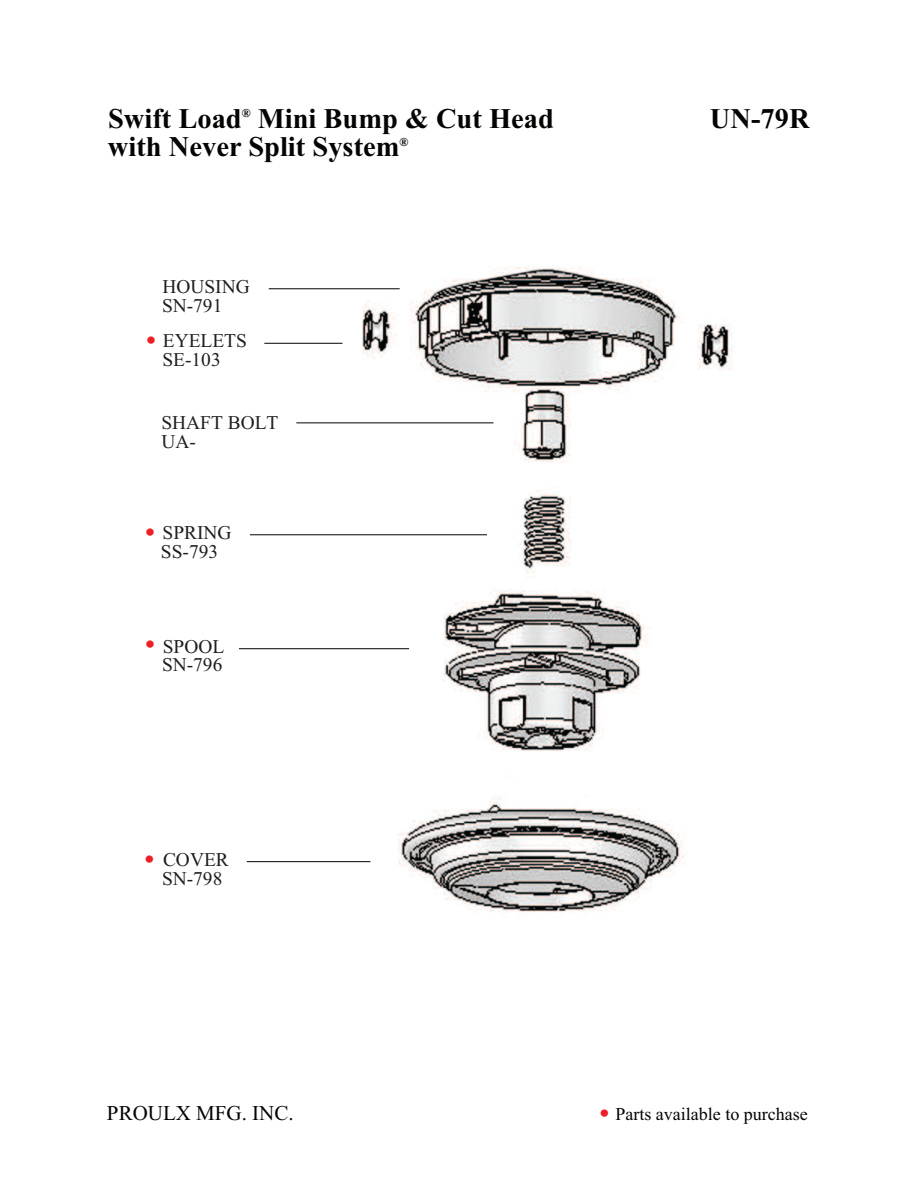
<style>
.page{position:relative;width:918px;height:1188px;background:#fff}
.page>*{position:absolute;margin:0;border:0;box-sizing:border-box;transform-origin:0 0}
.t1{font:30px "Times New Roman";color:#ed1f26}
.t2{font:700 28.5px/28.5px "Times New Roman";color:#040503}
.t3{font:21px "Times New Roman";color:#040503}
.t4{font:19.35px/19.5px "Times New Roman";color:#211e1e}
.t5{font:18px "Times New Roman";color:#040503}
.t6{font:700 12px "Times New Roman";color:#040503}
.s1{font-size:30px;color:#ed1f26}
</style>
<div class="page">
<img style="left:283px;top:266px;width:449px;height:647px">
<hr style="left:269px;top:288px;width:131px;height:1px;background:#211e1e">
<hr style="left:264px;top:343px;width:79px;height:1px;background:#211e1e">
<hr style="left:296px;top:422px;width:198px;height:1px;background:#211e1e">
<hr style="left:250px;top:534px;width:237px;height:1px;background:#211e1e">
<hr style="left:239px;top:648px;width:170px;height:1px;background:#211e1e">
<hr style="left:247px;top:861px;width:123px;height:1px;background:#211e1e">
<h2 class="t2" style="left:108px;top:103px;width:448px;text-indent:150px">Mini Bump &amp; Cut Head with Never Split System</h2>
<h2 class="t2" style="left:108px;top:103px;width:135px">Swift Load</h2>
<p class="t6" style="left:242px;top:105px;width:10px">®</p>
<p class="t6" style="left:400px;top:133px;width:10px">®</p>
<p class="t4" style="left:162px;top:276px;width:89px">HOUSING</p>
<p class="t4" style="left:162px;top:296px;width:62px">SN-791</p>
<h1 class="t1" style="left:146px;top:319px;width:12px">•</h1>
<p class="t4" style="left:163px;top:331px;width:86px">EYELETS</p>
<p class="t4" style="left:162px;top:350px;width:60px">SE-103</p>
<p class="t4" style="left:162px;top:412px;width:119px">SHAFT BOLT<br>UA-</p>
<h1 class="t1" style="left:145px;top:511px;width:12px">•</h1>
<p class="t4" style="left:163px;top:522px;width:71px">SPRING</p>
<p class="t4" style="left:161px;top:542px;width:59px">SS-793</p>
<h1 class="t1" style="left:145px;top:624px;width:12px">•</h1>
<p class="t4" style="left:163px;top:636px;width:63px">SPOOL</p>
<p class="t4" style="left:162px;top:655px;width:62px">SN-796</p>
<h1 class="t1" style="left:144px;top:839px;width:12px">•</h1>
<p class="t4" style="left:163px;top:850px;width:67px">COVER</p>
<p class="t4" style="left:162px;top:869px;width:62px">SN-798</p>
<h2 class="t2" style="left:710px;top:103px;width:101px">UN-79R</h2>
<p class="t3" style="left:107px;top:1099px;width:188px">PROULX MFG. INC.</p>
<p class="t5" style="left:599px;top:1102px;width:210px"><span class="s1">•</span> Parts available to purchase</p>
</div>
